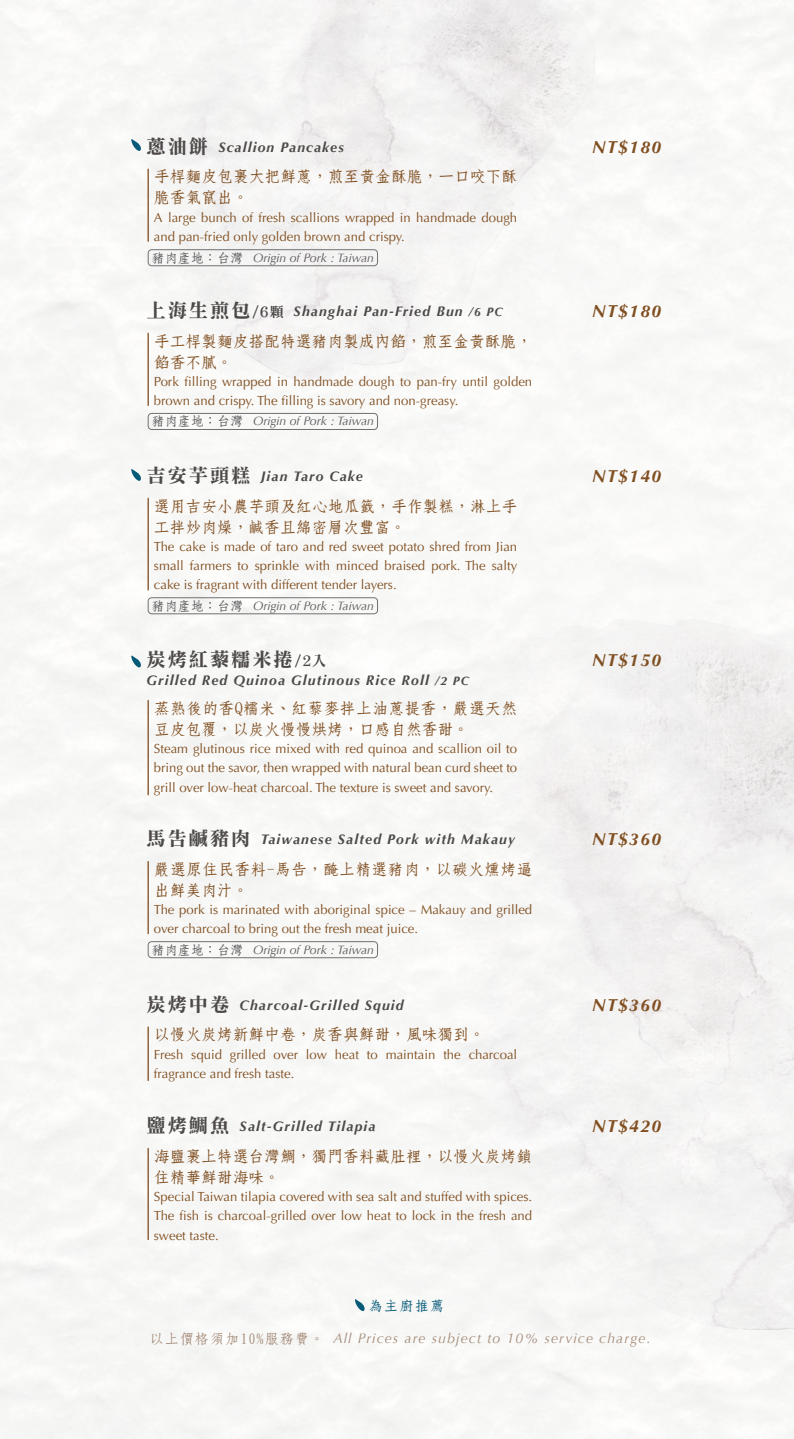
<style>
.page{position:relative;width:794px;height:1439px;background:#fff}
.page>*{position:absolute;margin:0;border:0;box-sizing:border-box;transform-origin:0 0}
.t1{font:19.25px "DF Li Song W7 WINP BF";letter-spacing:.1em;color:#4c4948}
.t2{font:italic 700 17.5px "Optima LT";letter-spacing:.08em;color:#804f21}
.t3{font:15.75px/21px "DF Fang Song W6 HK BF";color:#804f21}
.t4{font:15.75px/21px "DF Fang Song W6 HK BF";letter-spacing:.025em;color:#804f21}
.t5{font:15.75px/21px "DF Fang Song W6 HK BF";letter-spacing:.02em;color:#804f21}
.t6{font:italic 700 14px "Optima LT";letter-spacing:.08em;color:#4c4948}
.t7{font:italic 14px "Optima LT";letter-spacing:.08em;color:#a48b78}
.t8{font:14px "DF Fang Song W6 HK BF";letter-spacing:.1em;color:#065a77}
.t9{font:13.12px/19.2px "Optima LT";color:#804f21}
.t10{font:italic 12.25px "Optima LT";color:#595757}
.s1{font-family:"DF Li Song W7 WINP BF";font-weight:400;font-style:normal;font-size:19.25px}
.s2{font-family:"DF Fang Song W6 HK BF";font-style:normal;font-size:13.12px}
.s3{font-family:"DF Li Song W7 WINP BF";font-weight:400;font-style:normal}
.s4{font-size:12.25px}
.s5{font-size:14px}
.s6{font-family:"DF Fang Song W6 HK BF";font-style:normal}
</style>
<div class="page">
<img style="left:0;top:0;width:794px;height:1439px">
<img style="left:146px;top:0;width:448px;height:379px">
<img style="left:443px;top:620px;width:351px;height:710px">
<hr style="left:147px;top:169px;width:2px;height:72px;background:#804f21">
<div style="left:148px;top:249px;width:230px;height:17px;border:1px solid #727171;border-radius:4px"></div>
<hr style="left:147px;top:333px;width:2px;height:72px;background:#804f21">
<div style="left:148px;top:413px;width:230px;height:17px;border:1px solid #727171;border-radius:4px"></div>
<hr style="left:147px;top:861px;width:2px;height:72px;background:#804f21">
<div style="left:148px;top:941px;width:230px;height:17px;border:1px solid #727171;border-radius:4px"></div>
<hr style="left:147px;top:1148px;width:2px;height:91px;background:#804f21">
<hr style="left:147px;top:498px;width:2px;height:92px;background:#804f21">
<div style="left:148px;top:597px;width:230px;height:17px;border:1px solid #727171;border-radius:4px"></div>
<hr style="left:147px;top:700px;width:2px;height:94px;background:#804f21">
<svg style="left:131px;top:139px;width:11px;height:16px"></svg>
<svg style="left:131px;top:469px;width:11px;height:16px"></svg>
<svg style="left:131px;top:655px;width:11px;height:16px"></svg>
<hr style="left:147px;top:1027px;width:2px;height:53px;background:#804f21">
<svg style="left:355px;top:1299px;width:10px;height:16px"></svg>
<p class="t6" style="left:146px;top:139px;width:199px"><span class="s1">蔥油餅</span> Scallion Pancakes</p>
<h2 class="t2" style="left:592px;top:136px;width:71px">NT$180</h2>
<p class="t3" style="left:154px;top:166px;width:365px">手桿麵皮包裹大把鮮蔥，煎至黃金酥脆，一口咬下酥脆香氣竄出。</p>
<p class="t9" style="left:154px;top:208px;width:365px">A large bunch of fresh scallions wrapped in handmade dough and pan-fried only golden brown and crispy.</p>
<p class="t10" style="left:151px;top:250px;width:224px"><span class="s2">豬肉產地：台灣</span> Origin of Pork : Taiwan</p>
<p class="t6" style="left:146px;top:303px;width:357px"><span class="s1">上海生煎包</span><span class="s3">/6顆</span> Shanghai Pan-Fried Bun <span class="s4">/6 PC</span></p>
<h2 class="t2" style="left:592px;top:300px;width:71px">NT$180</h2>
<p class="t3" style="left:154px;top:330px;width:380px">手工桿製麵皮搭配特選豬肉製成內餡，煎至金黃酥脆，餡香不膩。</p>
<p class="t9" style="left:154px;top:372px;width:380px">Pork filling wrapped in handmade dough to pan-fry until golden brown and crispy. The filling is savory and non-greasy.</p>
<p class="t10" style="left:151px;top:414px;width:224px"><span class="s2">豬肉產地：台灣</span> Origin of Pork : Taiwan</p>
<p class="t6" style="left:146px;top:468px;width:218px"><span class="s1">吉安芋頭糕</span> Jian Taro Cake</p>
<h2 class="t2" style="left:592px;top:465px;width:71px">NT$140</h2>
<p class="t3" style="left:154px;top:495px;width:365px">選用吉安小農芋頭及紅心地瓜籤，手作製糕，淋上手工拌炒肉燥，鹹香且綿密層次豐富。</p>
<p class="t9" style="left:154px;top:537px;width:365px;text-align:justify">The cake is made of taro and red sweet potato shred from Jian small farmers to sprinkle with minced braised pork. The salty cake is fragrant with different tender layers.</p>
<p class="t10" style="left:151px;top:598px;width:224px"><span class="s2">豬肉產地：台灣</span> Origin of Pork : Taiwan</p>
<h1 class="t1" style="left:146px;top:650px;width:181px">炭烤紅藜糯米捲<span class="s5">/2入</span></h1>
<h2 class="t2" style="left:592px;top:650px;width:71px">NT$150</h2>
<p class="t6" style="left:146px;top:671px;width:324px">Grilled Red Quinoa Glutinous Rice Roll <span class="s4">/2 PC</span></p>
<p class="t4" style="left:154px;top:697px;width:365px">蒸熟後的香Q糯米、紅藜麥拌上油蔥提香，嚴選天然豆皮包覆，以炭火慢慢烘烤，口感自然香甜。</p>
<p class="t9" style="left:154px;top:739px;width:365px;text-align:justify">Steam glutinous rice mixed with red quinoa and scallion oil to bring out the savor, then wrapped with natural bean curd sheet to grill over low-heat charcoal. The texture is sweet and savory.</p>
<p class="t6" style="left:146px;top:831px;width:370px"><span class="s1">馬告鹹豬肉</span> Taiwanese Salted Pork with Makauy</p>
<h2 class="t2" style="left:592px;top:829px;width:71px">NT$360</h2>
<p class="t5" style="left:154px;top:858px;width:380px">嚴選原住民香料-馬告，醃上精選豬肉，以碳火燻烤逼出鮮美肉汁。</p>
<p class="t9" style="left:154px;top:900px;width:380px">The pork is marinated with aboriginal spice – Makauy and grilled over charcoal to bring out the fresh meat juice.</p>
<p class="t10" style="left:151px;top:942px;width:224px"><span class="s2">豬肉產地：台灣</span> Origin of Pork : Taiwan</p>
<p class="t6" style="left:146px;top:997px;width:259px"><span class="s1">炭烤中卷</span> Charcoal-Grilled Squid</p>
<h2 class="t2" style="left:592px;top:994px;width:71px">NT$360</h2>
<p class="t3" style="left:154px;top:1024px;width:332px">以慢火炭烤新鮮中卷，炭香與鮮甜，風味獨到。</p>
<p class="t9" style="left:154px;top:1044px;width:365px">Fresh squid grilled over low heat to maintain the charcoal fragrance and fresh taste.</p>
<p class="t6" style="left:146px;top:1118px;width:230px"><span class="s1">鹽烤鯛魚</span> Salt-Grilled Tilapia</p>
<h2 class="t2" style="left:592px;top:1115px;width:71px">NT$420</h2>
<p class="t3" style="left:154px;top:1145px;width:380px">海鹽裹上特選台灣鯛，獨門香料藏肚裡，以慢火炭烤鎖住精華鮮甜海味。</p>
<p class="t9" style="left:154px;top:1187px;width:380px;text-align:justify">Special Taiwan tilapia covered with sea salt and stuffed with spices.<br>The fish is charcoal-grilled over low heat to lock in the fresh and sweet taste.</p>
<p class="t8" style="left:368px;top:1298px;width:77px">為主廚推薦</p>
<p class="t7" style="left:150px;top:1330px;width:502px"><span class="s6">以上價格須加10%服務費。</span> All Prices are subject to 10% service charge.</p>
</div>
